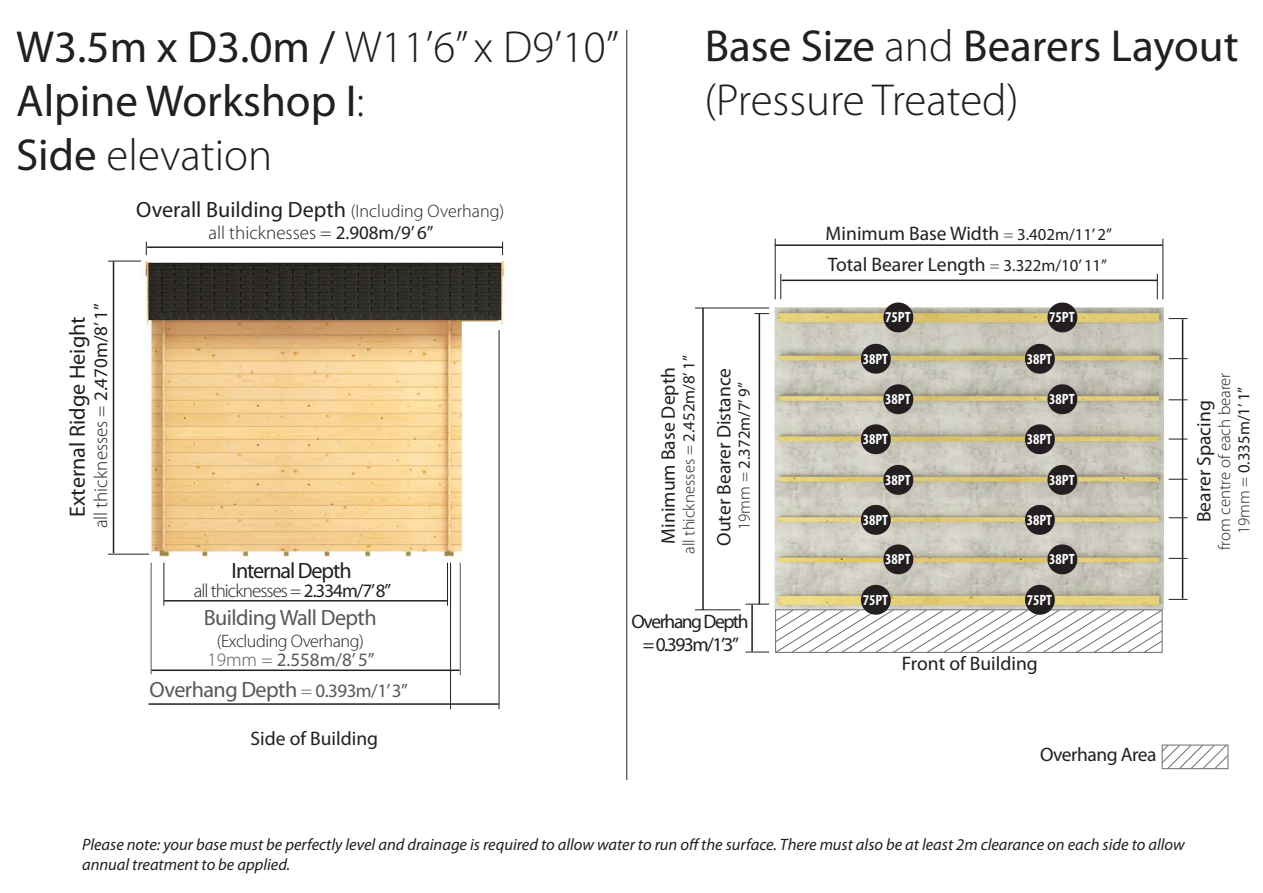
<style>
.page{position:relative;width:1263px;height:893px;background:#fff}
.page>*{position:absolute;margin:0;border:0;box-sizing:border-box;transform-origin:0 0}
.t1{font:45px/54px "Myriad Pro";color:#231f20}
.t2{font:22.2px "Myriad Pro";color:#231f20}
.t3{font:22.2px "Myriad Pro";letter-spacing:-.025em;color:#57585a}
.t4{font:22.2px "Myriad Pro";letter-spacing:-.05em;color:#231f20}
.t5{font:19.5px "Myriad Pro";color:#231f20}
.t6{font:19.5px/23.4px "Myriad Pro";letter-spacing:-.075em;color:#231f20;text-align:center}
.t7{font:19.5px "Myriad Pro";letter-spacing:-.025em;color:#231f20}
.t8{font:300 19.05px "Myriad Pro";color:#231f20}
.t9{font:300 19.05px "Myriad Pro";letter-spacing:-.05em;color:#231f20}
.t10{font:19.05px "Myriad Pro";color:#57585a}
.t11{font:300 18px "Myriad Pro";letter-spacing:-.025em;color:#231f20}
.t12{font:300 16.8px/19.5px "Myriad Pro";color:#231f20;text-align:center}
.t13{font:16.8px "Myriad Pro";color:#231f20}
.t14{font:italic 16.5px/19.8px "Myriad Pro";color:#231f20}
.t15{font:700 condensed 15px "Myriad Pro";letter-spacing:-.005em;color:#fff}
.s1{font-weight:300}
.s2{font-weight:400}
.s3{font-weight:300;font-size:18px}
.s4{font-weight:300;font-size:19.05px}
.s5{font-size:19.05px}
.s6{font-weight:300;font-size:16.8px}
.s7{font-size:16.8px}
</style>
<div class="page">
<img style="left:108px;top:180px;width:520px;height:389px">
<hr style="left:163px;top:563px;width:1px;height:43px;background:#231f20">
<hr style="left:164px;top:600px;width:283px;height:2px;background:#231f20">
<hr style="left:447px;top:563px;width:1px;height:43px;background:#231f20">
<hr style="left:147px;top:246px;width:356px;height:2px;background:#231f20">
<svg style="left:146px;top:242px;width:1px;height:13px"></svg>
<svg style="left:502px;top:242px;width:1px;height:13px"></svg>
<hr style="left:151px;top:563px;width:1px;height:111px;background:#57585a">
<hr style="left:151px;top:669px;width:309px;height:2px;background:#231f20">
<hr style="left:460px;top:563px;width:1px;height:112px;background:#57585a">
<hr style="left:149px;top:703px;width:350px;height:2px;background:#231f20">
<hr style="left:499px;top:330px;width:1px;height:379px;background:#231f20">
<hr style="left:450px;top:563px;width:1px;height:146px;background:#231f20">
<hr style="left:113px;top:261px;width:1px;height:292px;background:#231f20">
<hr style="left:108px;top:554px;width:41px;height:1px;background:#231f20">
<hr style="left:108px;top:261px;width:33px;height:1px;background:#231f20">
<img style="left:614px;top:187px;width:574px;height:491px">
<svg style="left:1161px;top:744px;width:68px;height:26px"></svg>
<hr style="left:781px;top:280px;width:376px;height:1px;background:#231f20">
<hr style="left:775px;top:244px;width:388px;height:2px;background:#231f20">
<svg style="left:780px;top:274px;width:1px;height:25px"></svg>
<svg style="left:1157px;top:274px;width:1px;height:25px"></svg>
<hr style="left:775px;top:239px;width:1px;height:60px;background:#231f20">
<hr style="left:1162px;top:239px;width:1px;height:60px;background:#231f20">
<hr style="left:702px;top:308px;width:2px;height:302px;background:#231f20">
<hr style="left:695px;top:609px;width:46px;height:1px;background:#231f20">
<hr style="left:695px;top:308px;width:74px;height:1px;background:#231f20">
<hr style="left:759px;top:314px;width:1px;height:290px;background:#231f20">
<svg style="left:754px;top:313px;width:15px;height:1px"></svg>
<svg style="left:1169px;top:318px;width:18px;height:1px"></svg>
<hr style="left:1182px;top:319px;width:1px;height:280px;background:#231f20">
<svg style="left:1169px;top:479px;width:18px;height:1px"></svg>
<svg style="left:1169px;top:517px;width:18px;height:1px"></svg>
<svg style="left:1169px;top:558px;width:18px;height:1px"></svg>
<svg style="left:1169px;top:599px;width:18px;height:1px"></svg>
<svg style="left:1169px;top:399px;width:18px;height:1px"></svg>
<svg style="left:1169px;top:358px;width:18px;height:1px"></svg>
<svg style="left:1169px;top:439px;width:18px;height:1px"></svg>
<svg style="left:1046px;top:463px;width:33px;height:34px"></svg>
<svg style="left:1046px;top:543px;width:33px;height:33px"></svg>
<svg style="left:1023px;top:503px;width:33px;height:34px"></svg>
<svg style="left:1023px;top:342px;width:33px;height:33px"></svg>
<svg style="left:1046px;top:383px;width:33px;height:33px"></svg>
<svg style="left:1023px;top:423px;width:33px;height:33px"></svg>
<svg style="left:1046px;top:301px;width:33px;height:33px"></svg>
<svg style="left:882px;top:463px;width:33px;height:34px"></svg>
<svg style="left:882px;top:543px;width:33px;height:33px"></svg>
<svg style="left:859px;top:503px;width:33px;height:34px"></svg>
<svg style="left:859px;top:342px;width:33px;height:33px"></svg>
<svg style="left:882px;top:383px;width:33px;height:33px"></svg>
<svg style="left:859px;top:423px;width:33px;height:33px"></svg>
<svg style="left:882px;top:301px;width:33px;height:33px"></svg>
<svg style="left:745px;top:583px;width:418px;height:70px"></svg>
<hr style="left:626px;top:30px;width:1px;height:750px;background:#231f20">
<hr style="left:751px;top:605px;width:2px;height:47px;background:#231f20">
<p class="t1" style="left:16px;top:21px;width:604px">W3.5m x D3.0m / <span class="s1">W11’6” x D9’10”<br></span>Alpine Workshop I<span class="s1">:<br></span>Side <span class="s1">elevation</span></p>
<p class="t8" style="left:90px;top:528px;width:227px;rotate:-90deg">all thicknesses = <span class="s2">2.470m/8’ 1”</span></p>
<p class="t2" style="left:65px;top:517px;width:202px;rotate:-90deg">External Ridge Height</p>
<p class="t2" style="left:136px;top:197px;width:370px">Overall Building Depth <span class="s3">(Including Overhang)</span></p>
<p class="t8" style="left:208px;top:222px;width:227px">all thicknesses = <span class="s2">2.908m/9’ 6”</span></p>
<p class="t4" style="left:232px;top:559px;width:122px">Internal Depth</p>
<p class="t9" style="left:194px;top:580px;width:199px">all thicknesses = <span class="s2">2.334m/7’8”</span></p>
<p class="t3" style="left:204px;top:605px;width:174px">Building Wall Depth</p>
<p class="t11" style="left:217px;top:631px;width:149px">(Excluding Overhang)</p>
<p class="t10" style="left:208px;top:649px;width:169px"><span class="s1">19mm =</span> 2.558m/8’ 5”</p>
<p class="t3" style="left:150px;top:677px;width:260px">Overhang Depth <span class="s4">=</span> <span class="s5">0.393m/1’ 3”</span></p>
<p class="t5" style="left:250px;top:728px;width:129px">Side of Building</p>
<p class="t1" style="left:704px;top:20px;width:536px">Base Size <span class="s1">and</span> Bearers Layout <span class="s1">(Pressure Treated)</span></p>
<p class="t5" style="left:826px;top:223px;width:288px">Minimum Base Width <span class="s6">=</span> <span class="s7">3.402m/11’ 2”</span></p>
<p class="t5" style="left:828px;top:254px;width:281px">Total Bearer Length <span class="s6">=</span> <span class="s7">3.322m/10’ 11”</span></p>
<p class="t12" style="left:679px;top:554px;width:200px;rotate:-90deg">all thicknesses = <span class="s2">2.452m/8’ 1”</span></p>
<p class="t5" style="left:658px;top:544px;width:178px;rotate:-90deg">Minimum Base Depth</p>
<p class="t5" style="left:713px;top:546px;width:179px;rotate:-90deg">Outer Bearer Distance</p>
<p class="t13" style="left:735px;top:530px;width:149px;rotate:-90deg"><span class="s1">19mm =</span> 2.372m/7’ 9”</p>
<p class="t6" style="left:631px;top:610px;width:119px">Overhang Depth = 0.393m/1’3”</p>
<p class="t15" style="left:885px;top:309px;width:27px">75PT</p>
<p class="t15" style="left:1049px;top:309px;width:27px">75PT</p>
<p class="t15" style="left:863px;top:350px;width:27px">38PT</p>
<p class="t15" style="left:885px;top:391px;width:27px">38PT</p>
<p class="t15" style="left:863px;top:431px;width:27px">38PT</p>
<p class="t15" style="left:1027px;top:350px;width:27px">38PT</p>
<p class="t15" style="left:1049px;top:391px;width:27px">38PT</p>
<p class="t15" style="left:1027px;top:431px;width:27px">38PT</p>
<p class="t15" style="left:885px;top:472px;width:27px">38PT</p>
<p class="t15" style="left:1049px;top:472px;width:27px">38PT</p>
<p class="t15" style="left:863px;top:512px;width:27px">38PT</p>
<p class="t15" style="left:1027px;top:512px;width:27px">38PT</p>
<p class="t15" style="left:885px;top:551px;width:27px">38PT</p>
<p class="t15" style="left:1049px;top:551px;width:27px">38PT</p>
<p class="t15" style="left:863px;top:591px;width:27px">75PT</p>
<p class="t15" style="left:1027px;top:591px;width:27px">75PT</p>
<p class="t5" style="left:902px;top:653px;width:137px">Front of Building</p>
<p class="t7" style="left:1040px;top:744px;width:118px">Overhang Area</p>
<p class="t12" style="left:1215px;top:550px;width:179px;rotate:-90deg">from centre of each bearer<br>19mm = <span class="s2">0.335m/1’ 1”</span></p>
<p class="t5" style="left:1193px;top:522px;width:123px;rotate:-90deg">Bearer Spacing</p>
<p class="t14" style="left:82px;top:835px;width:1104px">Please note: your base must be perfectly level and drainage is required to allow water to run off the surface. There must also be at least 2m clearance on each side to allow annual treatment to be applied.</p>
</div>
